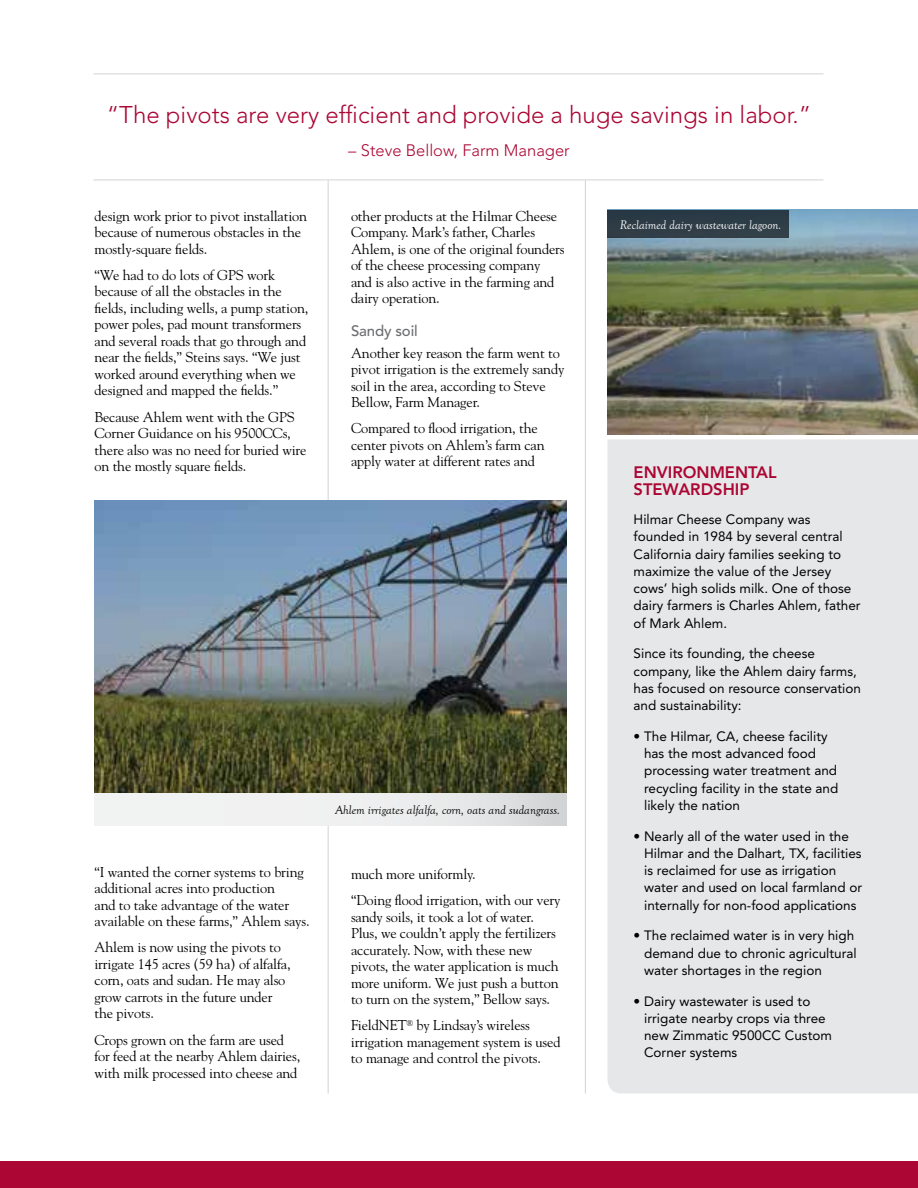
<style>
.page{position:relative;width:918px;height:1188px;background:#fff}
.page>*{position:absolute;margin:0;border:0;box-sizing:border-box;transform-origin:0 0}
.t1{font:300 24px "Avenir LT Std";color:#ab0634}
.t2{font:300 16.5px "Avenir LT Std";color:#ab0634}
.t3{font:800 16.5px/16.5px "Avenir LT Std";color:#ab0634}
.t4{font:500 15px "Avenir LT Std";letter-spacing:-.01em;color:#6d6e71}
.t5{font:14.25px/16.5px "Goudy Std";letter-spacing:-.01em;color:#000}
.t6{font:13.5px/17.2px "Avenir LT Std";color:#000}
.t7{font:italic 12.75px "Goudy Old Style T";color:#000}
.t8{font:italic 12.75px "Goudy Old Style T";color:#fff}
</style>
<div class="page">
<img style="left:608px;top:210px;width:310px;height:224px">
<hr style="left:328px;top:180px;width:1px;height:914px;background:#d1d3d4">
<hr style="left:585px;top:180px;width:1px;height:914px;background:#d1d3d4">
<hr style="left:93px;top:74px;width:730px;height:1px;background:#d1d3d4">
<hr style="left:93px;top:180px;width:730px;height:1px;background:#d1d3d4">
<div style="left:94px;top:783px;width:473px;height:42px;background:linear-gradient(to right,#f8f8f8,#dedfe1)"></div>
<div style="left:608px;top:439px;width:310px;height:654px;background:#e6e7e8"></div>
<img style="left:94px;top:500px;width:473px;height:292px">
<div style="left:608px;top:210px;width:181px;height:27px;background:#2d3d47"></div>
<div style="left:0;top:1161px;width:918px;height:27px;background:#ab0634"></div>
<h1 class="t1" style="left:107px;top:101px;width:706px">“The pivots are very efficient and provide a huge savings in labor.”</h1>
<p class="t2" style="left:348px;top:141px;width:223px">– Steve Bellow, Farm Manager</p>
<p class="t5" style="left:94px;top:207px;width:214px">design work prior to pivot installation because of numerous obstacles in the mostly-square fields.</p>
<p class="t5" style="left:94px;top:266px;width:215px">“We had to do lots of GPS work because of all the obstacles in the fields, including wells, a pump station, power poles, pad mount transformers and several roads that go through and near the fields,” Steins says. “We just worked around everything when we designed and mapped the fields.”</p>
<p class="t5" style="left:94px;top:408px;width:213px">Because Ahlem went with the GPS<br>Corner Guidance on his 9500CCs, there also was no need for buried wire on the mostly square fields.</p>
<p class="t5" style="left:351px;top:207px;width:215px">other products at the Hilmar Cheese<br>Company. Mark’s father, Charles<br>Ahlem, is one of the original founders of the cheese processing company and is also active in the farming and dairy operation.</p>
<p class="t4" style="left:351px;top:322px;width:68px">Sandy soil</p>
<p class="t5" style="left:351px;top:344px;width:215px">Another key reason the farm went to pivot irrigation is the extremely sandy soil in the area, according to Steve Bellow, Farm Manager.</p>
<p class="t5" style="left:351px;top:420px;width:195px">Compared to flood irrigation, the center pivots on Ahlem’s farm can apply water at different rates and</p>
<p class="t5" style="left:94px;top:863px;width:217px">“I wanted the corner systems to bring additional acres into production<br>and to take advantage of the water available on these farms,” Ahlem says.</p>
<p class="t5" style="left:94px;top:939px;width:198px">Ahlem is now using the pivots to irrigate 145 acres (59 ha) of alfalfa, corn, oats and sudan. He may also grow carrots in the future under the pivots.</p>
<p class="t5" style="left:94px;top:1031px;width:207px">Crops grown on the farm are used for feed at the nearby Ahlem dairies, with milk processed into cheese and</p>
<p class="t7" style="left:335px;top:803px;width:226px">Ahlem irrigates alfalfa, corn, oats and sudangrass.</p>
<p class="t5" style="left:351px;top:861px;width:211px;line-height:26.2px">much more uniformly.<br>“Doing flood irrigation, with our very</p>
<p class="t5" style="left:351px;top:908px;width:209px">sandy soils, it took a lot of water.<br>Plus, we couldn’t apply the fertilizers accurately. Now, with these new pivots, the water application is much more uniform. We just push a button to turn on the system,” Bellow says.</p>
<p class="t5" style="left:351px;top:1017px;width:211px">FieldNET<sup>®</sup> by Lindsay’s wireless irrigation management system is used to manage and control the pivots.</p>
<p class="t8" style="left:620px;top:218px;width:163px">Reclaimed dairy wastewater lagoon.</p>
<p class="t3" style="left:634px;top:464px;width:145px">ENVIRONMENTAL<br>STEWARDSHIP</p>
<p class="t6" style="left:634px;top:511px;width:229px">Hilmar Cheese Company was founded in 1984 by several central<br>California dairy families seeking to maximize the value of the Jersey cows’ high solids milk. One of those dairy farmers is Charles Ahlem, father of Mark Ahlem.</p>
<p class="t6" style="left:634px;top:645px;width:229px">Since its founding, the cheese company, like the Ahlem dairy farms, has focused on resource conservation and sustainability:</p>
<p class="t6" style="left:644px;top:728px;width:196px;text-indent:-11px">• The Hilmar, CA, cheese facility has the most advanced food processing water treatment and recycling facility in the state and likely the nation</p>
<p class="t6" style="left:644px;top:827px;width:220px;text-indent:-11px">• Nearly all of the water used in the Hilmar and the Dalhart, TX, facilities is reclaimed for use as irrigation water and used on local farmland or internally for non-food applications</p>
<p class="t6" style="left:644px;top:927px;width:214px;text-indent:-11px">• The reclaimed water is in very high demand due to chronic agricultural water shortages in the region</p>
<p class="t6" style="left:644px;top:992px;width:189px;text-indent:-11px">• Dairy wastewater is used to irrigate nearby crops via three new Zimmatic 9500CC Custom<br>Corner systems</p>
</div>
